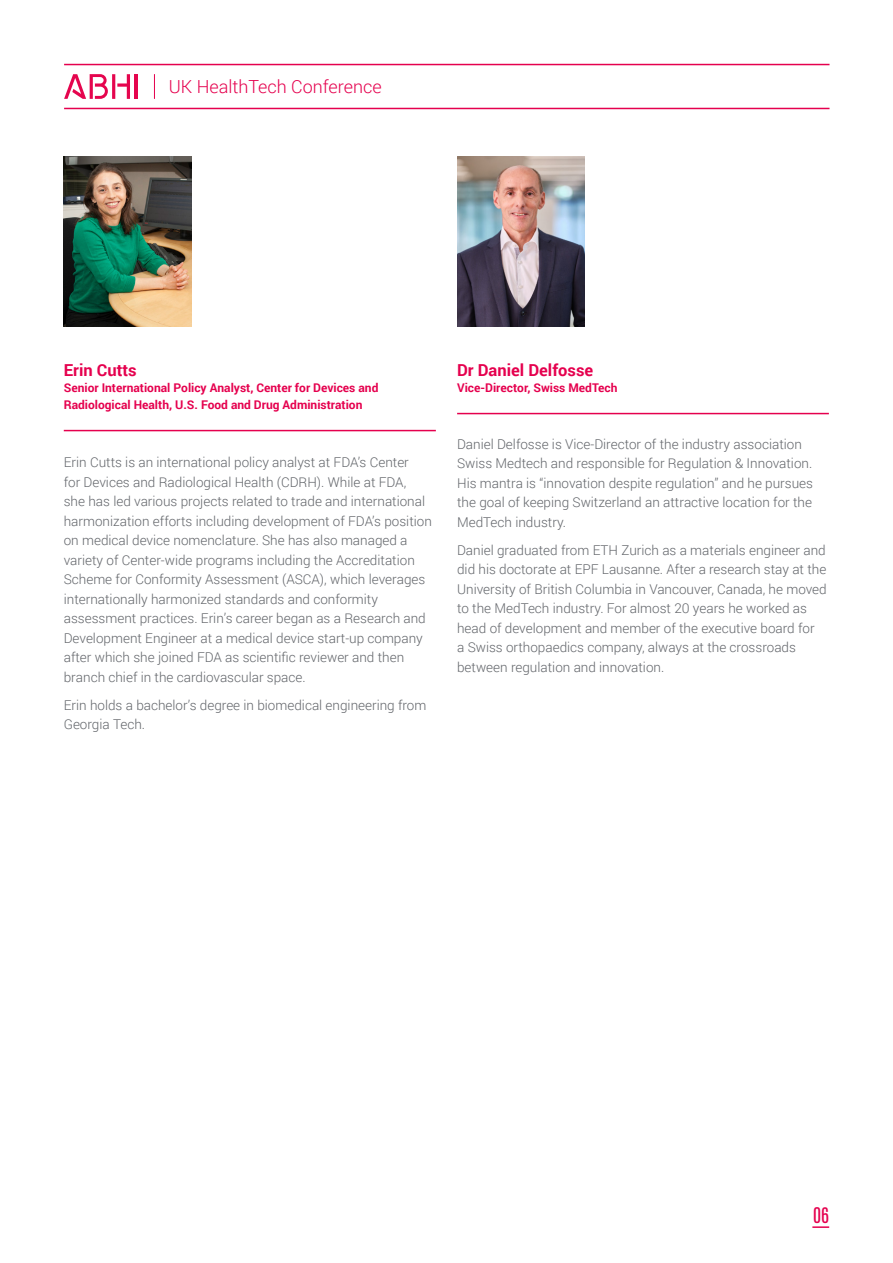
<style>
.page{position:relative;width:893px;height:1263px;background:#fff}
.page>*{position:absolute;margin:0;border:0;box-sizing:border-box;transform-origin:0 0}
.t1{font:300 18px "Roboto";color:#e5004e}
.t2{font:18px "Antonio";color:#e5004e}
.t3{font:700 16.5px "Roboto";color:#e5004e}
.t4{font:300 13.5px/19.5px "Roboto";color:#62656a}
.t5{font:700 12px/16.5px "Roboto";color:#e5004e}
</style>
<div class="page">
<hr style="left:64px;top:64px;width:765px;height:1px;background:#e5004e">
<hr style="left:64px;top:108px;width:765px;height:1px;background:#e5004e">
<svg style="left:154px;top:74px;width:1px;height:25px"></svg>
<svg style="left:117px;top:74px;width:13px;height:25px"></svg>
<hr style="left:112px;top:74px;width:3px;height:25px;background:#e5054e">
<hr style="left:134px;top:74px;width:4px;height:25px;background:#e5054e">
<svg style="left:64px;top:74px;width:44px;height:25px"></svg>
<svg style="left:812px;top:1226px;width:17px;height:2px"></svg>
<hr style="left:457px;top:413px;width:372px;height:1px;background:#e5004e">
<img style="left:457px;top:156px;width:128px;height:170px">
<hr style="left:64px;top:430px;width:372px;height:1px;background:#e5004e">
<img style="left:64px;top:156px;width:127px;height:170px">
<h1 class="t1" style="left:169px;top:74px;width:214px">UK HealthTech Conference</h1>
<p class="t3" style="left:64px;top:358px;width:74px">Erin Cutts</p>
<p class="t5" style="left:64px;top:379px;width:316px">Senior International Policy Analyst, Center for Devices and<br>Radiological Health, U.S. Food and Drug Administration</p>
<p class="t4" style="left:64px;top:452px;width:370px">Erin Cutts is an international policy analyst at FDA’s Center<br>for Devices and Radiological Health (CDRH). While at FDA,<br>she has led various projects related to trade and international harmonization efforts including development of FDA’s position on medical device nomenclature. She has also managed a variety of Center-wide programs including the Accreditation Scheme for Conformity Assessment (ASCA), which leverages internationally harmonized standards and conformity assessment practices. Erin’s career began as a Research and Development Engineer at a medical device start-up company after which she joined FDA as scientific reviewer and then branch chief in the cardiovascular space.</p>
<p class="t4" style="left:64px;top:694px;width:364px">Erin holds a bachelor’s degree in biomedical engineering from<br>Georgia Tech.</p>
<p class="t3" style="left:457px;top:358px;width:138px">Dr Daniel Delfosse</p>
<p class="t5" style="left:457px;top:379px;width:162px">Vice-Director, Swiss MedTech</p>
<p class="t4" style="left:457px;top:434px;width:357px">Daniel Delfosse is Vice-Director of the industry association Swiss Medtech and responsible for Regulation &amp; Innovation.<br>His mantra is “innovation despite regulation” and he pursues the goal of keeping Switzerland an attractive location for the MedTech industry.</p>
<p class="t4" style="left:457px;top:540px;width:371px">Daniel graduated from ETH Zurich as a materials engineer and did his doctorate at EPF Lausanne. After a research stay at the University of British Columbia in Vancouver, Canada, he moved to the MedTech industry. For almost 20 years he worked as head of development and member of the executive board for<br>a Swiss orthopaedics company, always at the crossroads between regulation and innovation.</p>
<h1 class="t2" style="left:813px;top:1201px;width:17px">06</h1>
</div>
